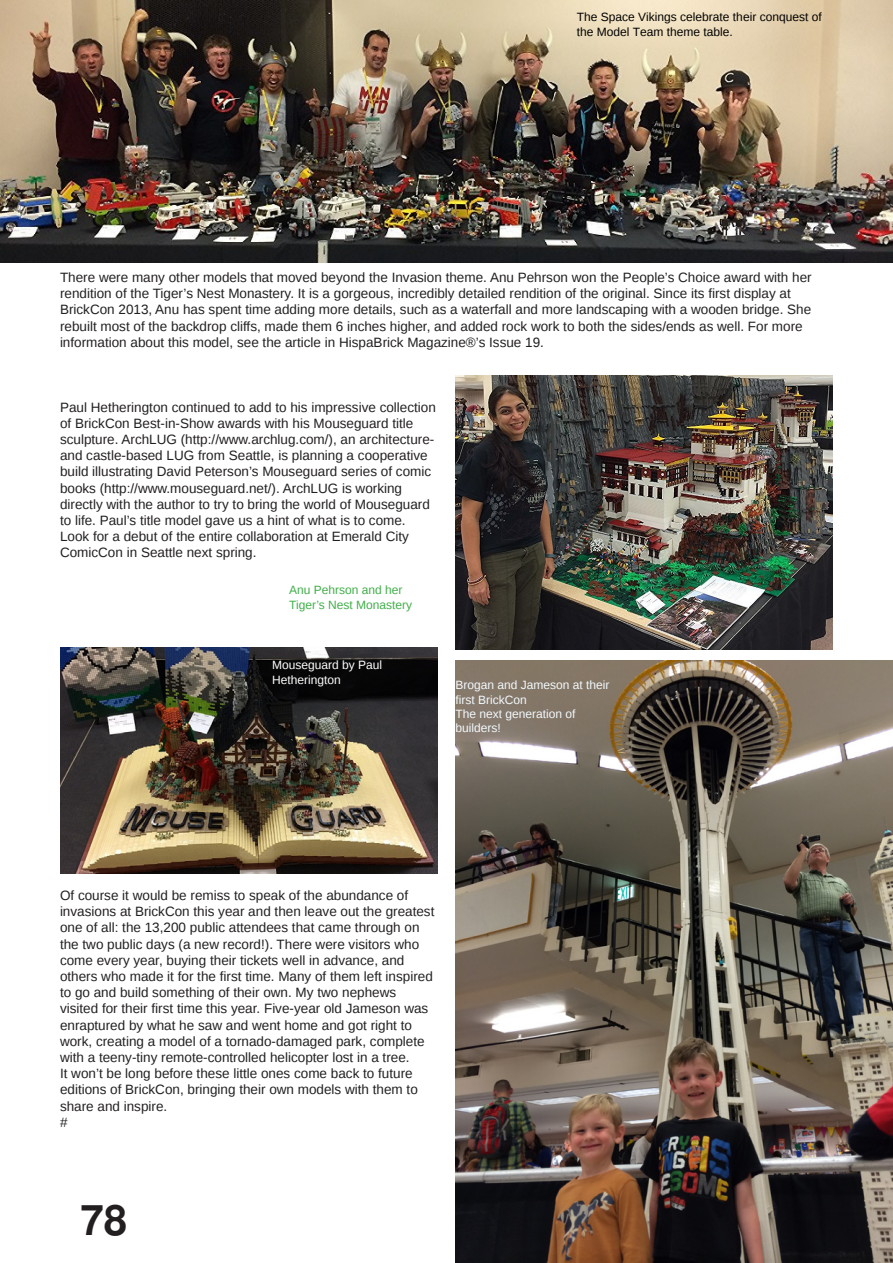
<style>
.page{position:relative;width:893px;height:1263px;background:#fff}
.page>*{position:absolute;margin:0;border:0;box-sizing:border-box;transform-origin:0 0}
.t1{font:700 42px "Free Sans";color:#231f20}
.t2{font:13.5px/16.2px "Liberation Sans";color:#231f20}
.t3{font:12px/14.4px "Liberation Sans";color:#f3fafe}
.t4{font:12px/14.4px "Liberation Sans";color:#000}
.t5{font:12px/14.4px "Liberation Sans";color:#40ae49}
.t6{font:12px/14.4px "Liberation Sans";color:#fff}
</style>
<div class="page">
<img style="left:0;top:0;width:893px;height:263px">
<img style="left:455px;top:376px;width:378px;height:273px">
<img style="left:60px;top:648px;width:377px;height:226px">
<img style="left:455px;top:660px;width:438px;height:603px">
<p class="t4" style="left:577px;top:10px;width:246px">The Space Vikings celebrate their conquest of the Model Team theme table.</p>
<p class="t2" style="left:60px;top:269px;width:753px">There were many other models that moved beyond the Invasion theme. Anu Pehrson won the People’s Choice award with her rendition of the Tiger’s Nest Monastery. It is a gorgeous, incredibly detailed rendition of the original. Since its first display at BrickCon 2013, Anu has spent time adding more details, such as a waterfall and more landscaping with a wooden bridge. She rebuilt most of the backdrop cliffs, made them 6 inches higher, and added rock work to both the sides/ends as well. For more information about this model, see the article in HispaBrick Magazine®’s Issue 19.</p>
<p class="t2" style="left:60px;top:399px;width:377px">Paul Hetherington continued to add to his impressive collection of BrickCon Best-in-Show awards with his Mouseguard title sculpture. ArchLUG (http://www.archlug.com/), an architecture&shy;and castle-based LUG from Seattle, is planning a cooperative build illustrating David Peterson’s Mouseguard series of comic books (http://www.mouseguard.net/). ArchLUG is working directly with the author to try to bring the world of Mouseguard to life. Paul’s title model gave us a hint of what is to come.<br>Look for a debut of the entire collaboration at Emerald City ComicCon in Seattle next spring.</p>
<p class="t5" style="left:289px;top:583px;width:125px">Anu Pehrson and her<br>Tiger’s Nest Monastery</p>
<p class="t6" style="left:272px;top:658px;width:112px">Mouseguard by Paul<br>Hetherington</p>
<p class="t3" style="left:455px;top:678px;width:156px">Brogan and Jameson at their first BrickCon<br>The next generation of builders!</p>
<p class="t2" style="left:60px;top:887px;width:376px">Of course it would be remiss to speak of the abundance of invasions at BrickCon this year and then leave out the greatest one of all: the 13,200 public attendees that came through on the two public days (a new record!). There were visitors who come every year, buying their tickets well in advance, and others who made it for the first time. Many of them left inspired to go and build something of their own. My two nephews visited for their first time this year. Five-year old Jameson was enraptured by what he saw and went home and got right to work, creating a model of a tornado-damaged park, complete with a teeny-tiny remote-controlled helicopter lost in a tree.<br>It won’t be long before these little ones come back to future editions of BrickCon, bringing their own models with them to share and inspire.<br>#</p>
<h1 class="t1" style="left:80px;top:1201px;width:48px">78</h1>
</div>
